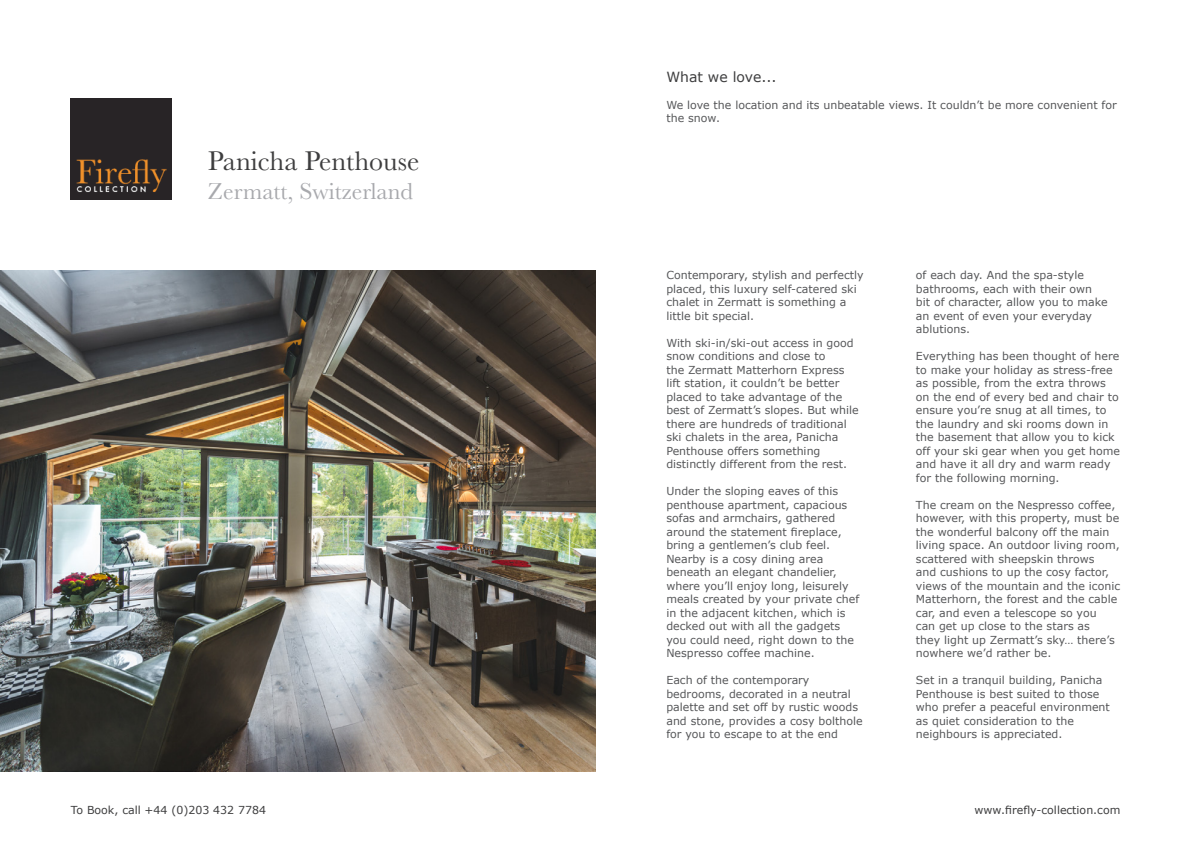
<style>
.page{position:relative;width:1191px;height:842px;background:#fff}
.page>*{position:absolute;margin:0;border:0;box-sizing:border-box;transform-origin:0 0}
.t1{font:28px "Baskerville";color:#3e3e3f}
.t2{font:24px "Baskerville";color:#a8a9ad}
.t3{font:14px "Verdana";color:#3e3e3f}
.t4{font:11px/13.5px "Verdana";color:#57585a}
.t5{font:11px "Verdana";color:#3e3e3f}
</style>
<div class="page">
<img style="left:71px;top:99px;width:101px;height:101px">
<img style="left:0;top:271px;width:595px;height:500px">
<p class="t1" style="left:208px;top:143px;width:213px">Panicha Penthouse</p>
<p class="t2" style="left:208px;top:176px;width:206px">Zermatt, Switzerland</p>
<p class="t5" style="left:71px;top:802px;width:197px">To Book, call +44 (0)203 432 7784</p>
<p class="t3" style="left:666px;top:68px;width:112px">What we love...</p>
<p class="t4" style="left:666px;top:98px;width:452px">We love the location and its unbeatable views. It couldn’t be more convenient for the snow.</p>
<p class="t4" style="left:666px;top:269px;width:199px">Contemporary, stylish and perfectly placed, this luxury self-catered ski chalet in Zermatt is something a little bit special.</p>
<p class="t4" style="left:666px;top:336px;width:194px">With ski-in/ski-out access in good snow conditions and close to<br>the Zermatt Matterhorn Express lift station, it couldn’t be better placed to take advantage of the best of Zermatt’s slopes. But while there are hundreds of traditional ski chalets in the area, Panicha<br>Penthouse offers something distinctly different from the rest.</p>
<p class="t4" style="left:666px;top:485px;width:194px">Under the sloping eaves of this penthouse apartment, capacious sofas and armchairs, gathered around the statement fireplace, bring a gentlemen’s club feel.<br>Nearby is a cosy dining area beneath an elegant chandelier, where you’ll enjoy long, leisurely meals created by your private chef in the adjacent kitchen, which is decked out with all the gadgets you could need, right down to the<br>Nespresso coffee machine.</p>
<p class="t4" style="left:666px;top:674px;width:198px">Each of the contemporary bedrooms, decorated in a neutral palette and set off by rustic woods and stone, provides a cosy bolthole for you to escape to at the end</p>
<p class="t4" style="left:916px;top:269px;width:193px">of each day. And the spa-style bathrooms, each with their own bit of character, allow you to make an event of even your everyday ablutions.</p>
<p class="t4" style="left:916px;top:350px;width:206px">Everything has been thought of here to make your holiday as stress-free as possible, from the extra throws on the end of every bed and chair to ensure you’re snug at all times, to the laundry and ski rooms down in the basement that allow you to kick off your ski gear when you get home and have it all dry and warm ready for the following morning.</p>
<p class="t4" style="left:916px;top:498px;width:206px">The cream on the Nespresso coffee, however, with this property, must be the wonderful balcony off the main living space. An outdoor living room, scattered with sheepskin throws<br>and cushions to up the cosy factor, views of the mountain and the iconic Matterhorn, the forest and the cable car, and even a telescope so you<br>can get up close to the stars as<br>they light up Zermatt’s sky… there’s nowhere we’d rather be.</p>
<p class="t4" style="left:916px;top:674px;width:195px">Set in a tranquil building, Panicha<br>Penthouse is best suited to those who prefer a peaceful environment as quiet consideration to the neighbours is appreciated.</p>
<p class="t5" style="left:974px;top:802px;width:147px">www.firefly-collection.com</p>
</div>
